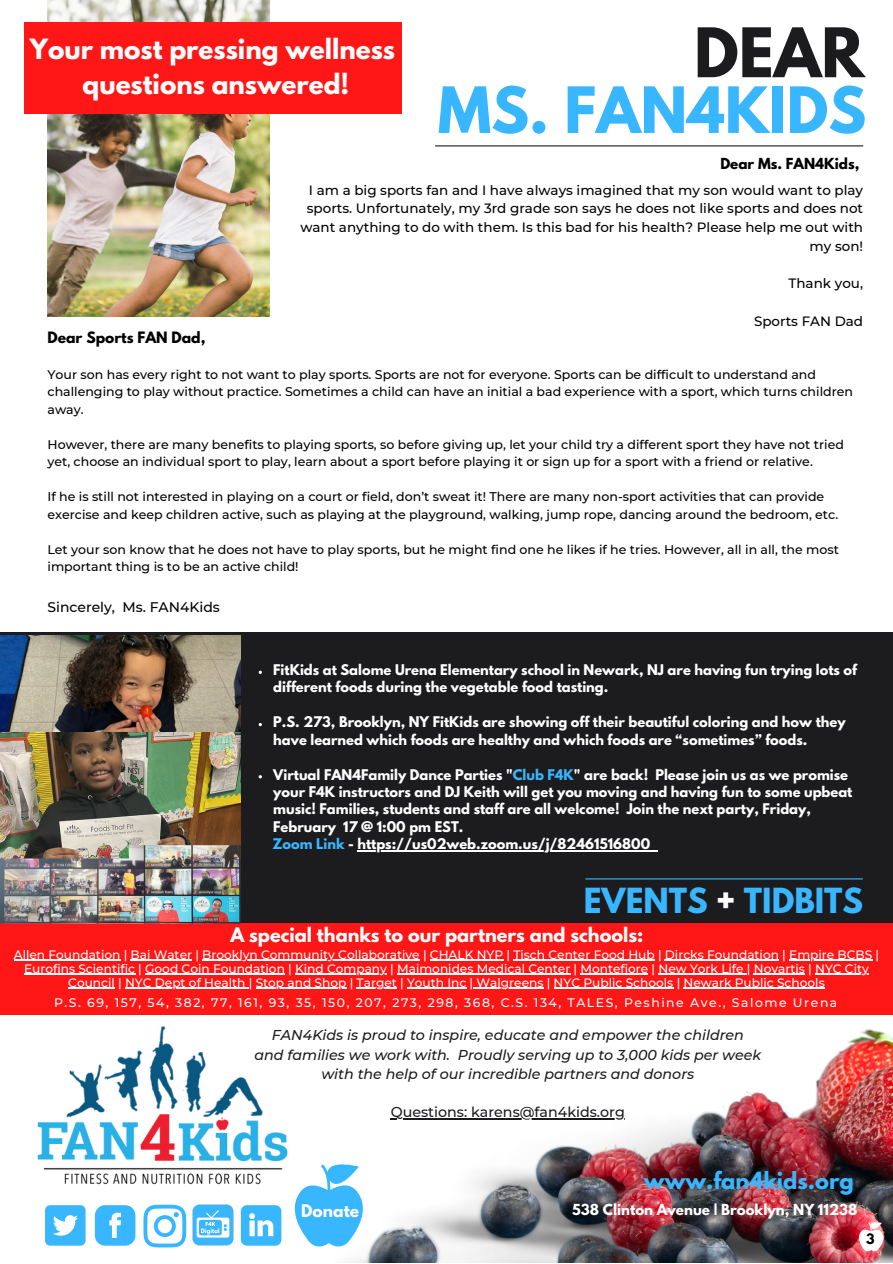
<style>
.page{position:relative;width:893px;height:1264px;background:#fff}
.page>*{position:absolute;margin:0;border:0;box-sizing:border-box;transform-origin:0 0}
.t1{font:700 60.45px "League Spartan";color:#1c1c1e}
.t2{font:700 56.4px "League Spartan";color:#38b6ff}
.t3{font:700 30.6px "League Spartan";color:#38b6ff}
.t4{font:700 24.75px/34.7px "League Spartan";color:#fff;text-align:center}
.t5{font:700 21px "League Spartan";color:#38b6ff}
.t6{font:700 17.7px "League Spartan";color:#fff}
.t7{font:700 15.45px "League Spartan";color:#fff}
.t8{font:italic 500 14.25px/19px "Montserrat";color:#1c1c1e;text-align:center}
.t9{font:500 14.25px "Montserrat";color:#1c1c1e}
.t10{font:500 13.95px "Montserrat";color:#000}
.t11{font:700 13.95px "League Spartan";color:#000}
.t12{font:500 13.5px/18.8px "Montserrat";color:#000;text-align:right}
.t13{font:700 13.5px "League Spartan";color:#fff}
.t14{font:700 13.5px "League Spartan";color:#000}
.t15{font:700 13.05px/17.4px "League Spartan";color:#fff}
.t16{font:700 12.75px "League Spartan";color:#000}
.t17{font:500 12.6px/17.4px "Montserrat";color:#000}
.t18{font:500 12.45px "Montserrat";letter-spacing:.125em;color:#fff}
.t19{font:500 12.15px/14.1px "Montserrat";color:#fff;text-align:center}
.s1{color:#38b6ff}
.s2{color:#fff}
</style>
<div class="page">
<div style="left:0;top:606px;width:892px;height:395px;background:#1c1c1e"></div>
<div style="left:0;top:0;width:892px;height:631px;background:#fff"></div>
<img style="left:47px;top:0;width:222px;height:316px">
<hr style="left:435px;top:145px;width:427px;height:1px;background:#1c1c1e">
<img style="left:325px;top:1014px;width:567px;height:248px">
<svg style="left:95px;top:1205px;width:40px;height:40px;background:#57c1ff"></svg>
<svg style="left:143px;top:1204px;width:37px;height:43px"></svg>
<img style="left:176px;top:1204px;width:65px;height:42px">
<div style="left:45px;top:1205px;width:41px;height:40px;background:#38b6ff;border-radius:5px"></div>
<svg style="left:53px;top:1215px;width:25px;height:20px"></svg>
<div style="left:0;top:923px;width:892px;height:91px;background:#ff1616"></div>
<svg style="left:241px;top:1158px;width:135px;height:92px"></svg>
<hr style="left:585px;top:878px;width:277px;height:1px;background:#38b6ff">
<div style="left:24px;top:22px;width:378px;height:91px;background:#ff1616"></div>
<img style="left:0;top:635px;width:241px;height:97px">
<img style="left:0;top:732px;width:241px;height:113px">
<img style="left:0;top:845px;width:241px;height:78px">
<svg style="left:854px;top:1220px;width:33px;height:32px"></svg>
<img style="left:37px;top:1026px;width:281px;height:164px">
<hr style="left:357px;top:850px;width:293px;height:1px;background:#fff">
<hr style="left:391px;top:1118px;width:234px;height:1px;background:#1c1c1e">
<hr style="left:14px;top:959px;width:106px;height:1px;background:#fff">
<hr style="left:130px;top:959px;width:62px;height:1px;background:#fff">
<hr style="left:202px;top:959px;width:217px;height:1px;background:#fff">
<hr style="left:430px;top:959px;width:73px;height:1px;background:#fff">
<hr style="left:513px;top:959px;width:141px;height:1px;background:#fff">
<hr style="left:665px;top:959px;width:114px;height:1px;background:#fff">
<hr style="left:789px;top:959px;width:83px;height:1px;background:#fff">
<hr style="left:24px;top:973px;width:111px;height:1px;background:#fff">
<hr style="left:145px;top:973px;width:140px;height:1px;background:#fff">
<hr style="left:295px;top:973px;width:92px;height:1px;background:#fff">
<hr style="left:397px;top:973px;width:173px;height:1px;background:#fff">
<hr style="left:580px;top:973px;width:68px;height:1px;background:#fff">
<hr style="left:658px;top:973px;width:89px;height:1px;background:#fff">
<hr style="left:753px;top:973px;width:52px;height:1px;background:#fff">
<hr style="left:815px;top:973px;width:53px;height:1px;background:#fff">
<hr style="left:68px;top:987px;width:47px;height:1px;background:#fff">
<hr style="left:125px;top:987px;width:124px;height:1px;background:#fff">
<hr style="left:256px;top:987px;width:90px;height:1px;background:#fff">
<hr style="left:356px;top:987px;width:41px;height:1px;background:#fff">
<hr style="left:407px;top:987px;width:59px;height:1px;background:#fff">
<hr style="left:473px;top:987px;width:70px;height:1px;background:#fff">
<hr style="left:553px;top:987px;width:120px;height:1px;background:#fff">
<hr style="left:683px;top:987px;width:141px;height:1px;background:#fff">
<h3 class="t4" style="left:30px;top:35px;width:366px">Your most pressing wellness questions answered!</h3>
<h1 class="t1" style="left:694px;top:23px;width:172px">DEAR</h1>
<h2 class="t2" style="left:437px;top:82px;width:430px">MS. FAN4KIDS</h2>
<p class="t14" style="left:720px;top:156px;width:141px">Dear Ms. FAN4Kids,</p>
<p class="t12" style="left:300px;top:180px;width:564px">I am a big sports fan and I have always imagined that my son would want to play sports. Unfortunately, my 3rd grade son says he does not like sports and does not want anything to do with them. Is this bad for his health? Please help me out with my son!</p>
<p class="t12" style="left:788px;top:274px;width:76px">Thank you,</p>
<p class="t12" style="left:754px;top:311px;width:111px">Sports FAN Dad</p>
<p class="t11" style="left:47px;top:330px;width:160px">Dear Sports FAN Dad,</p>
<p class="t17" style="left:47px;top:366px;width:807px">Your son has every right to not want to play sports. Sports are not for everyone. Sports can be difficult to understand and challenging to play without practice. Sometimes a child can have an initial a bad experience with a sport, which turns children away.</p>
<p class="t17" style="left:47px;top:435px;width:797px">However, there are many benefits to playing sports, so before giving up, let your child try a different sport they have not tried yet, choose an individual sport to play, learn about a sport before playing it or sign up for a sport with a friend or relative.</p>
<p class="t17" style="left:47px;top:488px;width:792px">If he is still not interested in playing on a court or field, don’t sweat it! There are many non-sport activities that can provide exercise and keep children active, such as playing at the playground, walking, jump rope, dancing around the bedroom, etc.</p>
<p class="t17" style="left:47px;top:540px;width:792px">Let your son know that he does not have to play sports, but he might find one he likes if he tries. However, all in all, the most important thing is to be an active child!</p>
<p class="t10" style="left:47px;top:598px;width:174px">Sincerely, Ms. FAN4Kids</p>
<p class="t15" style="left:273px;top:662px;width:585px">FitKids at Salome Urena Elementary school in Newark, NJ are having fun trying lots of different foods during the vegetable food tasting.</p>
<p class="t15" style="left:273px;top:715px;width:573px">P.S. 273, Brooklyn, NY FitKids are showing off their beautiful coloring and how they have learned which foods are healthy and which foods are “sometimes” foods.</p>
<p class="t15" style="left:272px;top:767px;width:581px">Virtual FAN4Family Dance Parties "<span class="s1">Club F4K</span>" are back! Please join us as we promise your F4K instructors and DJ Keith will get you moving and having fun to some upbeat music! Families, students and staff are all welcome! Join the next party, Friday, February 17 @ 1:00 pm EST.<br><span class="s1">Zoom Link</span> - https://us02web.zoom.us/j/82461516800</p>
<h3 class="t3" style="left:583px;top:885px;width:281px">EVENTS <span class="s2">+</span> TIDBITS</h3>
<h3 class="t6" style="left:230px;top:926px;width:414px">A special thanks to our partners and schools:</h3>
<p class="t19" style="left:14px;top:947px;width:866px">Allen Foundation | Bai Water | Brooklyn Community Collaborative | CHALK NYP | Tisch Center Food Hub | Dircks Foundation | Empire BCBS |<br>Eurofins Scientific | Good Coin Foundation | Kind Company | Maimonides Medical Center | Montefiore | New York Life | Novartis | NYC City<br>Council | NYC Dept of Health | Stop and Shop | Target | Youth Inc | Walgreens | NYC Public Schools | Newark Public Schools</p>
<p class="t18" style="left:54px;top:994px;width:784px">P.S. 69, 157, 54, 382, 77, 161, 93, 35, 150, 207, 273, 298, 368, C.S. 134, TALES, Peshine Ave., Salome Urena</p>
<p class="t8" style="left:254px;top:1025px;width:508px">FAN4Kids is proud to inspire, educate and empower the children<br>and families we work with. Proudly serving up to 3,000 kids per week with the help of our incredible partners and donors</p>
<p class="t9" style="left:391px;top:1103px;width:236px">Questions: karens@fan4kids.org</p>
<p class="t7" style="left:301px;top:1202px;width:59px">Donate</p>
<h3 class="t5" style="left:644px;top:1170px;width:211px">www.fan4kids.org</h3>
<p class="t13" style="left:572px;top:1202px;width:287px">538 Clinton Avenue | Brooklyn, NY 11238</p>
<p class="t16" style="left:866px;top:1232px;width:10px">3</p>
</div>
